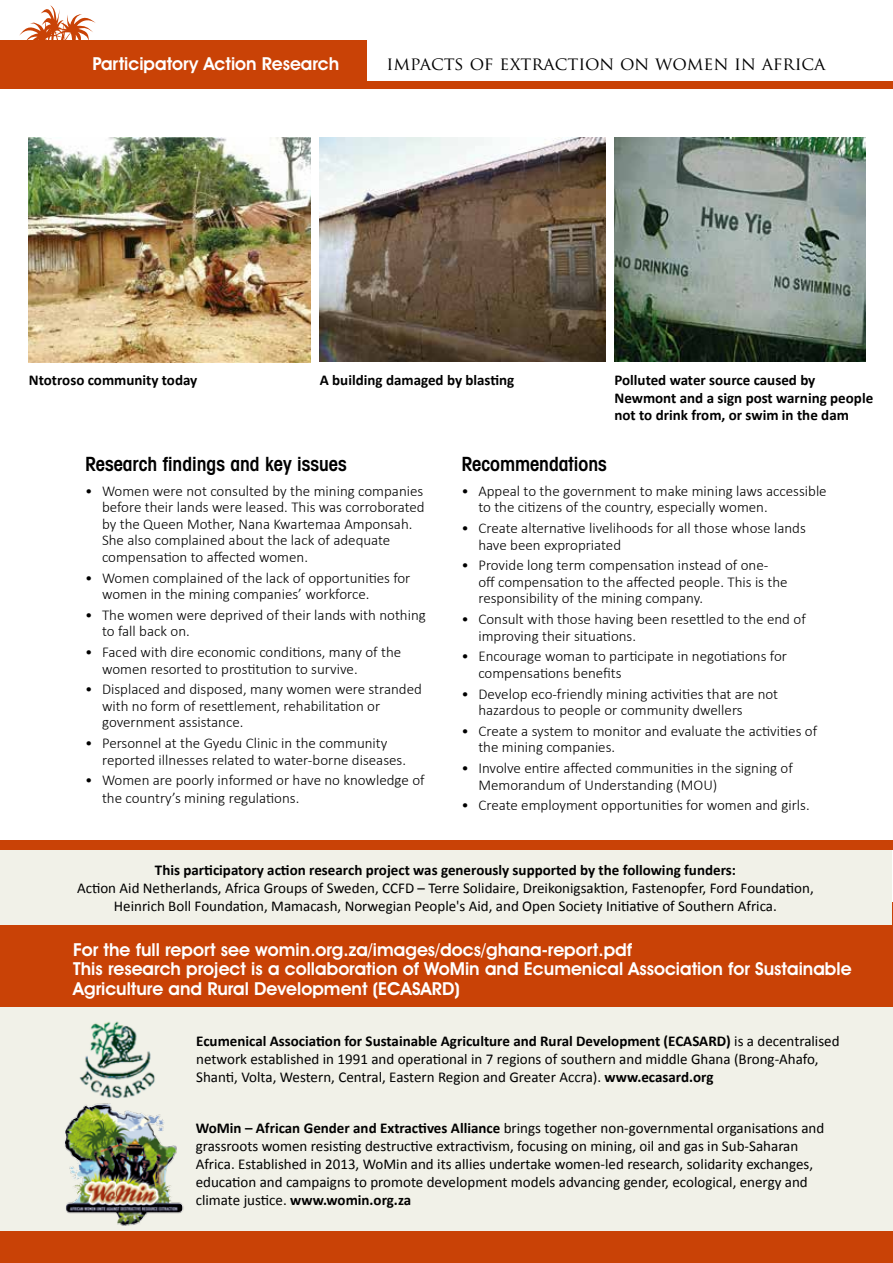
<style>
.page{position:relative;width:893px;height:1263px;background:#fff}
.page>*{position:absolute;margin:0;border:0;box-sizing:border-box;transform-origin:0 0}
.t1{font:600 condensed 19.5px "Avant Garde IT Cby BT";color:#000}
.t2{font:600 18px/19.5px "Avant Garde IT Cby BT";color:#fff}
.t3{font:18px "Trajan Pro";color:#000}
.t4{font:300 15px/16.5px "Calibri";color:#000}
.t5{font:15px/18px "Calibri";color:#000}
.t6{font:700 15px/17.2px "Calibri";color:#000}
.s1{font-weight:700}
</style>
<div class="page">
<div style="left:0;top:40px;width:367px;height:45px;background:#c94206"></div>
<svg style="left:19px;top:5px;width:77px;height:35px"></svg>
<div style="left:0;top:82px;width:893px;height:7px;background:#c94206"></div>
<img style="left:29px;top:137px;width:281px;height:225px">
<img style="left:320px;top:137px;width:285px;height:224px">
<img style="left:615px;top:137px;width:251px;height:225px">
<div style="left:0;top:910px;width:893px;height:353px;background:#f1f1e8"></div>
<img style="left:64px;top:1103px;width:120px;height:123px">
<div style="left:0;top:1231px;width:893px;height:32px;background:#c94206"></div>
<div style="left:0;top:902px;width:893px;height:105px;background:#c94206"></div>
<img style="left:79px;top:1021px;width:76px;height:78px">
<div style="left:0;top:850px;width:892px;height:74px;background:#f1f1e8"></div>
<div style="left:0;top:840px;width:893px;height:10px;background:#c94206"></div>
<p class="t2" style="left:92px;top:54px;width:248px">Participatory Action Research</p>
<p class="t3" style="left:386px;top:52px;width:440px">IMPACTS OF EXTRACTION ON WOMEN IN AFRICA</p>
<p class="t6" style="left:29px;top:372px;width:170px">Ntotroso community today</p>
<p class="t6" style="left:320px;top:372px;width:196px">A building damaged by blasting</p>
<p class="t6" style="left:614px;top:372px;width:260px">Polluted water source caused by<br>Newmont and a sign post warning people not to drink from, or swim in the dam</p>
<h1 class="t1" style="left:85px;top:452px;width:263px">Research findings and key issues</h1>
<p class="t4" style="left:102px;top:482px;width:324px;text-indent:-17px">• Women were not consulted by the mining companies before their lands were leased. This was corroborated by the Queen Mother, Nana Kwartemaa Amponsah.<br>She also complained about the lack of adequate compensation to affected women.</p>
<p class="t4" style="left:102px;top:569px;width:310px;text-indent:-17px">• Women complained of the lack of opportunities for women in the mining companies’ workforce.</p>
<p class="t4" style="left:102px;top:606px;width:325px;text-indent:-17px">• The women were deprived of their lands with nothing to fall back on.</p>
<p class="t4" style="left:102px;top:643px;width:301px;text-indent:-17px">• Faced with dire economic conditions, many of the women resorted to prostitution to survive.</p>
<p class="t4" style="left:102px;top:680px;width:321px;text-indent:-17px">• Displaced and disposed, many women were stranded with no form of resettlement, rehabilitation or government assistance.</p>
<p class="t4" style="left:102px;top:734px;width:305px;text-indent:-17px">• Personnel at the Gyedu Clinic in the community reported illnesses related to water-borne diseases.</p>
<p class="t4" style="left:102px;top:771px;width:324px;line-height:18px;text-indent:-17px">• Women are poorly informed or have no knowledge of the country’s mining regulations.</p>
<h1 class="t1" style="left:461px;top:452px;width:147px">Recommendations</h1>
<p class="t4" style="left:478px;top:482px;width:350px;text-indent:-17px">• Appeal to the government to make mining laws accessible to the citizens of the country, especially women.</p>
<p class="t4" style="left:478px;top:519px;width:329px;text-indent:-17px">• Create alternative livelihoods for all those whose lands have been expropriated</p>
<p class="t4" style="left:478px;top:556px;width:311px;text-indent:-17px">• Provide long term compensation instead of one&shy;off compensation to the affected people. This is the responsibility of the mining company.</p>
<p class="t4" style="left:478px;top:610px;width:329px;text-indent:-17px">• Consult with those having been resettled to the end of improving their situations.</p>
<p class="t4" style="left:478px;top:647px;width:310px;text-indent:-17px">• Encourage woman to participate in negotiations for compensations benefits</p>
<p class="t4" style="left:478px;top:685px;width:301px;text-indent:-17px">• Develop eco-friendly mining activities that are not hazardous to people or community dwellers</p>
<p class="t4" style="left:478px;top:722px;width:340px;text-indent:-17px">• Create a system to monitor and evaluate the activities of the mining companies.</p>
<p class="t4" style="left:478px;top:759px;width:316px;text-indent:-17px">• Involve entire affected communities in the signing of<br>Memorandum of Understanding (MOU)</p>
<p class="t4" style="left:461px;top:796px;width:350px">• Create employment opportunities for women and girls.</p>
<p class="t6" style="left:155px;top:861px;width:582px">This participatory action research project was generously supported by the following funders:</p>
<p class="t5" style="left:77px;top:879px;width:738px;text-align:center">Action Aid Netherlands, Africa Groups of Sweden, CCFD – Terre Solidaire, Dreikonigsaktion, Fastenopfer, Ford Foundation,<br>Heinrich Boll Foundation, Mamacash, Norwegian People's Aid, and Open Society Initiative of Southern Africa.</p>
<p class="t2" style="left:73px;top:939px;width:780px">For the full report see womin.org.za/images/docs/ghana-report.pdf<br>This research project is a collaboration of WoMin and Ecumenical Association for Sustainable<br>Agriculture and Rural Development (ECASARD)</p>
<p class="t5" style="left:196px;top:1032px;width:645px"><span class="s1">Ecumenical Association for Sustainable Agriculture and Rural Development (ECASARD)</span> is a decentralised network established in 1991 and operational in 7 regions of southern and middle Ghana (Brong-Ahafo,<br>Shanti, Volta, Western, Central, Eastern Region and Greater Accra). <span class="s1">www.ecasard.org</span></p>
<p class="t5" style="left:196px;top:1119px;width:630px"><span class="s1">WoMin – African Gender and Extractives Alliance</span> brings together non-governmental organisations and grassroots women resisting destructive extractivism, focusing on mining, oil and gas in Sub-Saharan Africa. Established in 2013, WoMin and its allies undertake women-led research, solidarity exchanges, education and campaigns to promote development models advancing gender, ecological, energy and climate justice. <span class="s1">www.womin.org.za</span></p>
</div>
